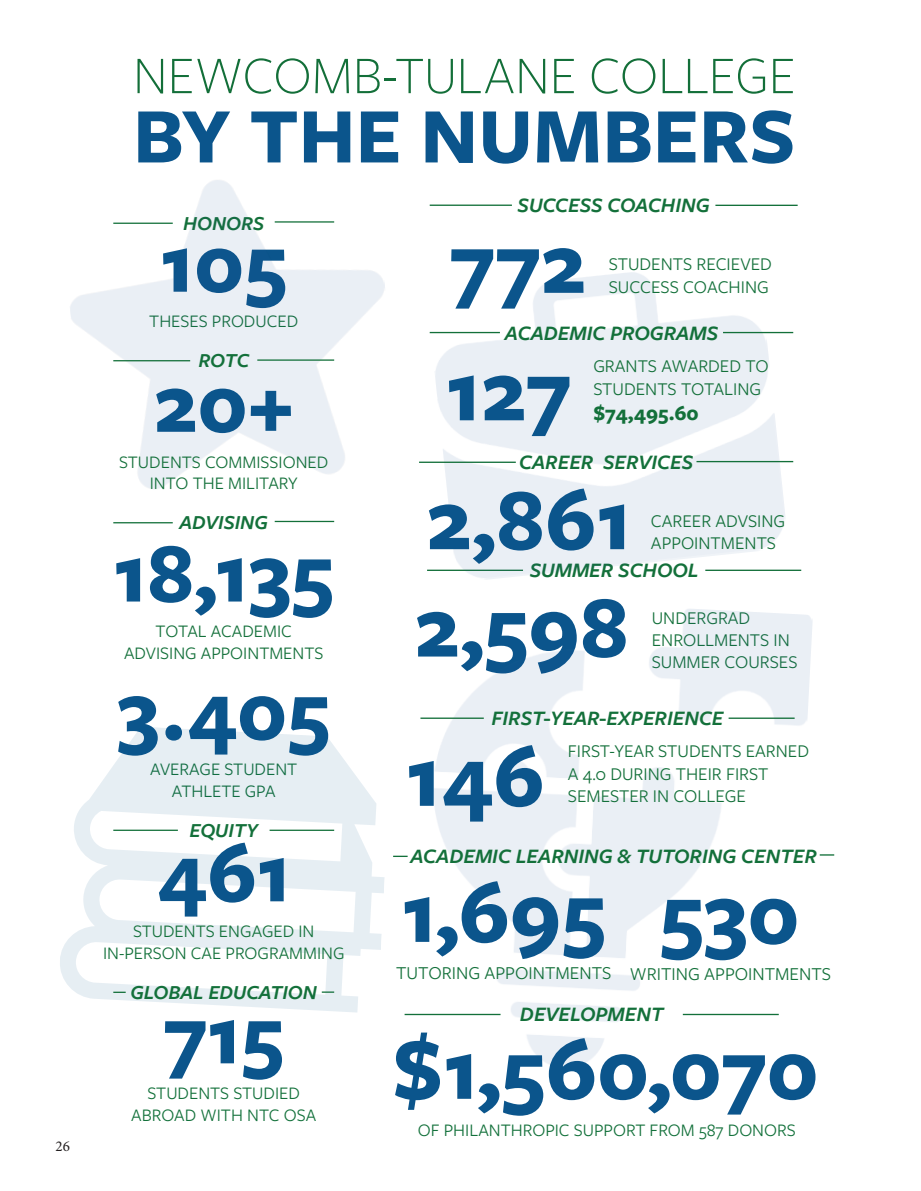
<style>
.page{position:relative;width:921px;height:1191px;background:#fff}
.page>*{position:absolute;margin:0;border:0;box-sizing:border-box;transform-origin:0 0}
.t1{font:700 90.6px "Freight Sans Pro";color:#0b558c}
.t2{font:700 87.6px "Freight Sans Pro";color:#0b558c}
.t3{font:700 81.45px "Freight Sans Pro";color:#0b558c}
.t4{font:300 54.9px "Freight Sans Pro";color:#136f39}
.t5{font:italic 600 21.3px "Freight Sans Pro";color:#13703a}
.t6{font:700 21.3px "Freight Sans Pro";color:#13703a}
.t7{font:italic 600 20.55px "Freight Sans Pro";color:#13703a}
.t8{font:18.9px "Freight Sans Pro";color:#13703a}
.t9{font:18.6px/22.4px "Freight Sans Pro";color:#13703a}
.t10{font:18.3px/21.9px "Freight Sans Pro";color:#13703a;text-align:center}
.t11{font:18.3px/21.9px "Freight Sans Pro";color:#13713b;text-align:center}
.t12{font:15px "Minion Pro";color:#231f20}
</style>
<div class="page">
<hr style="left:113px;top:522px;width:60px;height:1px;background:#13703a">
<hr style="left:275px;top:521px;width:59px;height:1px;background:#13703a">
<hr style="left:705px;top:570px;width:96px;height:1px;background:#13703a">
<img style="left:70px;top:180px;width:315px;height:309px">
<img style="left:426px;top:272px;width:363px;height:307px">
<svg style="left:60px;top:727px;width:325px;height:286px"></svg>
<svg style="left:820px;top:854px;width:14px;height:2px"></svg>
<svg style="left:393px;top:856px;width:15px;height:1px"></svg>
<hr style="left:723px;top:332px;width:70px;height:1px;background:#13703a">
<hr style="left:430px;top:332px;width:70px;height:1px;background:#13703a">
<hr style="left:430px;top:205px;width:82px;height:1px;background:#13703a">
<hr style="left:715px;top:205px;width:83px;height:1px;background:#13703a">
<hr style="left:113px;top:360px;width:77px;height:1px;background:#13703a">
<hr style="left:257px;top:359px;width:77px;height:2px;background:#13703a">
<hr style="left:113px;top:830px;width:65px;height:1px;background:#13703a">
<svg style="left:113px;top:992px;width:13px;height:1px"></svg>
<hr style="left:729px;top:718px;width:66px;height:1px;background:#13703a">
<hr style="left:420px;top:718px;width:64px;height:1px;background:#13703a">
<hr style="left:419px;top:462px;width:97px;height:1px;background:#13703a">
<hr style="left:697px;top:461px;width:96px;height:1px;background:#13703a">
<hr style="left:405px;top:1014px;width:96px;height:1px;background:#13703a">
<hr style="left:683px;top:1014px;width:96px;height:1px;background:#13703a">
<svg style="left:322px;top:992px;width:12px;height:1px"></svg>
<hr style="left:270px;top:830px;width:64px;height:1px;background:#13703a">
<p class="t12" style="left:56px;top:1136px;width:16px">26</p>
<p class="t4" style="left:133px;top:39px;width:664px">NEWCOMB-TULANE COLLEGE</p>
<p class="t3" style="left:133px;top:80px;width:664px">BY THE NUMBERS</p>
<p class="t7" style="left:183px;top:209px;width:83px">HONORS</p>
<p class="t2" style="left:160px;top:203px;width:129px">105</p>
<p class="t10" style="left:149px;top:310px;width:150px">THESES PRODUCED</p>
<p class="t7" style="left:198px;top:347px;width:52px">ROTC</p>
<p class="t2" style="left:154px;top:343px;width:142px">20+</p>
<p class="t10" style="left:119px;top:450px;width:211px">STUDENTS COMMISSIONED<br>INTO THE MILITARY</p>
<p class="t7" style="left:180px;top:509px;width:90px">ADVISING</p>
<p class="t2" style="left:113px;top:513px;width:222px">18,135</p>
<p class="t10" style="left:124px;top:620px;width:201px">TOTAL ACADEMIC<br>ADVISING APPOINTMENTS</p>
<p class="t2" style="left:117px;top:650px;width:215px">3.405</p>
<p class="t10" style="left:150px;top:757px;width:149px">AVERAGE STUDENT<br>ATHLETE GPA</p>
<p class="t7" style="left:189px;top:816px;width:70px">EQUITY</p>
<p class="t2" style="left:157px;top:813px;width:136px">461</p>
<p class="t11" style="left:103px;top:919px;width:243px">STUDENTS ENGAGED IN<br>IN-PERSON CAE PROGRAMMING</p>
<p class="t7" style="left:131px;top:979px;width:188px">GLOBAL EDUCATION</p>
<p class="t2" style="left:163px;top:975px;width:122px">715</p>
<p class="t11" style="left:131px;top:1081px;width:186px">STUDENTS STUDIED<br>ABROAD WITH NTC OSA</p>
<p class="t5" style="left:518px;top:191px;width:194px">SUCCESS COACHING</p>
<p class="t1" style="left:450px;top:201px;width:138px">772</p>
<p class="t9" style="left:609px;top:252px;width:165px">STUDENTS RECIEVED<br>SUCCESS COACHING</p>
<p class="t5" style="left:505px;top:318px;width:215px">ACADEMIC PROGRAMS</p>
<p class="t1" style="left:446px;top:328px;width:127px">127</p>
<p class="t9" style="left:593px;top:354px;width:177px">GRANTS AWARDED TO<br>STUDENTS TOTALING</p>
<p class="t6" style="left:593px;top:399px;width:107px">$74,495.60</p>
<p class="t5" style="left:519px;top:448px;width:175px">CAREER SERVICES</p>
<p class="t1" style="left:426px;top:457px;width:207px">2,861</p>
<p class="t9" style="left:651px;top:509px;width:136px">CAREER ADVSING<br>APPOINTMENTS</p>
<p class="t5" style="left:530px;top:556px;width:170px">SUMMER SCHOOL</p>
<p class="t1" style="left:414px;top:565px;width:216px">2,598</p>
<p class="t9" style="left:652px;top:606px;width:140px">UNDERGRAD<br>ENROLLMENTS IN</p>
<p class="t9" style="left:652px;top:650px;width:147px">SUMMER COURSES</p>
<p class="t5" style="left:492px;top:704px;width:234px">FIRST-YEAR-EXPERIENCE</p>
<p class="t1" style="left:406px;top:714px;width:140px">146</p>
<p class="t9" style="left:568px;top:739px;width:243px">FIRST-YEAR STUDENTS EARNED<br>A 4.0 DURING THEIR FIRST<br>SEMESTER IN COLLEGE</p>
<p class="t5" style="left:410px;top:842px;width:408px">ACADEMIC LEARNING &amp; TUTORING CENTER</p>
<p class="t1" style="left:402px;top:850px;width:206px">1,695</p>
<p class="t8" style="left:396px;top:960px;width:217px">TUTORING APPOINTMENTS</p>
<p class="t1" style="left:659px;top:852px;width:142px">530</p>
<p class="t8" style="left:630px;top:961px;width:203px">WRITING APPOINTMENTS</p>
<p class="t5" style="left:520px;top:1000px;width:145px">DEVELOPMENT</p>
<p class="t1" style="left:393px;top:1007px;width:428px">$1,560,070</p>
<p class="t11" style="left:418px;top:1118px;width:379px">OF PHILANTHROPIC SUPPORT FROM 587 DONORS</p>
</div>
